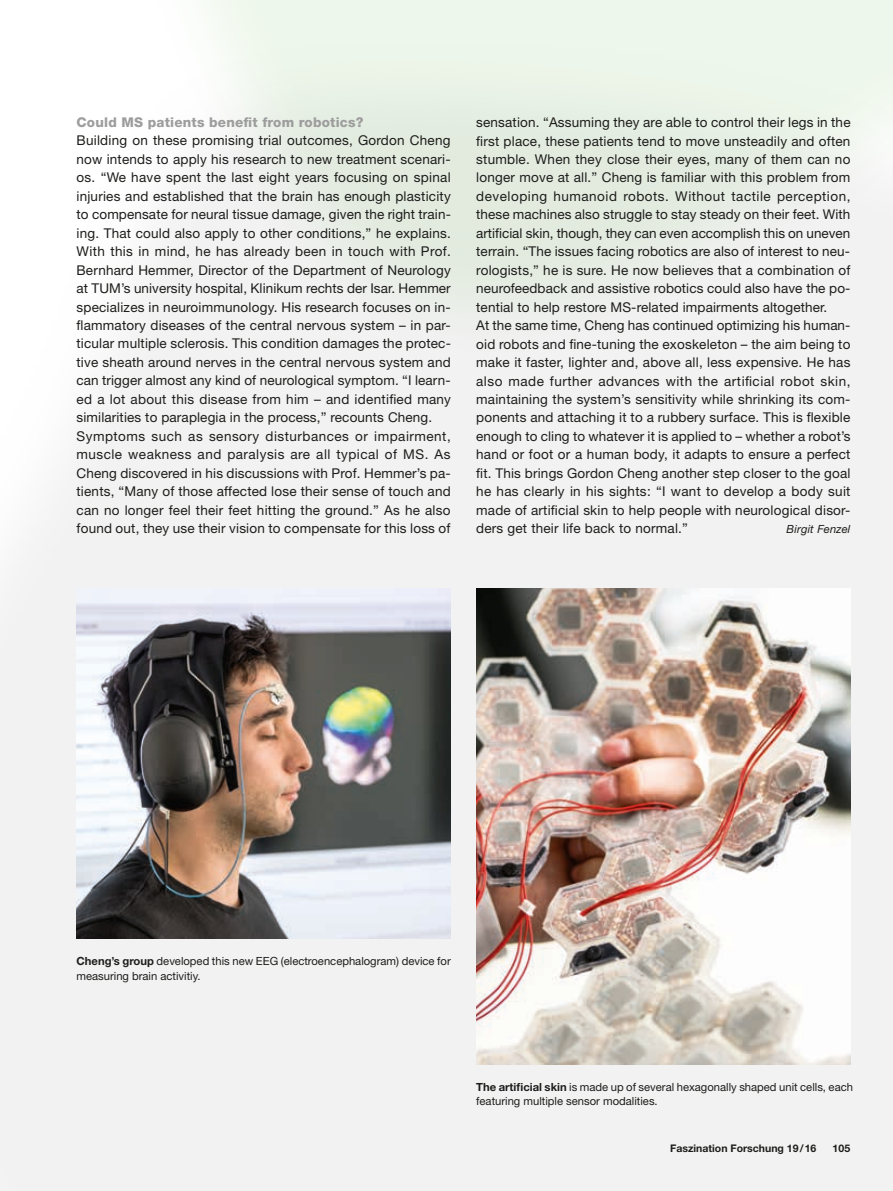
<style>
.page{position:relative;width:893px;height:1191px;background:#fff}
.page>*{position:absolute;margin:0;border:0;box-sizing:border-box;transform-origin:0 0}
.t1{font:13.5px/18.5px "Helvetica Neue LT Std";letter-spacing:.015em;color:#1d1d1b}
.t2{font:800 13.5px "Helvetica Neue LT Std";letter-spacing:.015em;color:#9d9d9d}
.t3{font:11.25px/14.2px "Helvetica Neue LT Std";color:#1d1d1b}
.t4{font:italic 11.25px "Helvetica Neue LT Std";letter-spacing:.015em;color:#1d1d1b}
.t5{font:700 10.5px "Helvetica Neue LT Std";color:#1d1d1b}
.s1{font-weight:700}
</style>
<div class="page">
<div style="left:0;top:363px;width:893px;height:828px;background:#f2f2f2"></div>
<img style="left:476px;top:588px;width:374px;height:476px">
<img style="left:77px;top:588px;width:374px;height:351px">
<p class="t2" style="left:77px;top:114px;width:289px">Could MS patients benefit from robotics?</p>
<p class="t1" style="left:77px;top:131px;width:376px">Building on these promising trial outcomes, Gordon Cheng now intends to apply his research to new treatment scenari&shy;os. “We have spent the last eight years focusing on spinal injuries and established that the brain has enough plasticity to compensate for neural tissue damage, given the right train&shy;ing. That could also apply to other conditions,” he explains.<br>With this in mind, he has already been in touch with Prof.<br>Bernhard Hemmer, Director of the Department of Neurology at TUM’s university hospital, Klinikum rechts der Isar. Hemmer specializes in neuroimmunology. His research focuses on in&shy;flammatory diseases of the central nervous system – in par&shy;ticular multiple sclerosis. This condition damages the protec&shy;tive sheath around nerves in the central nervous system and can trigger almost any kind of neurological symptom. “I learn&shy;ed a lot about this disease from him – and identified many similarities to paraplegia in the process,” recounts Cheng.<br>Symptoms such as sensory disturbances or impairment, muscle weakness and paralysis are all typical of MS. As Cheng discovered in his discussions with Prof. Hemmer’s pa&shy;tients, “Many of those affected lose their sense of touch and can no longer feel their feet hitting the ground.” As he also found out, they use their vision to compensate for this loss of</p>
<p class="t1" style="left:476px;top:113px;width:376px">sensation. “Assuming they are able to control their legs in the first place, these patients tend to move unsteadily and often stumble. When they close their eyes, many of them can no longer move at all.” Cheng is familiar with this problem from developing humanoid robots. Without tactile perception, these machines also struggle to stay steady on their feet. With artificial skin, though, they can even accomplish this on uneven terrain. “The issues facing robotics are also of interest to neu&shy;rologists,” he is sure. He now believes that a combination of neurofeedback and assistive robotics could also have the po&shy;tential to help restore MS-related impairments altogether.<br>At the same time, Cheng has continued optimizing his human&shy;oid robots and fine-tuning the exoskeleton – the aim being to make it faster, lighter and, above all, less expensive. He has also made further advances with the artificial robot skin, maintaining the system’s sensitivity while shrinking its com&shy;ponents and attaching it to a rubbery surface. This is flexible enough to cling to whatever it is applied to – whether a robot’s hand or foot or a human body, it adapts to ensure a perfect fit. This brings Gordon Cheng another step closer to the goal he has clearly in his sights: “I want to develop a body suit made of artificial skin to help people with neurological disor&shy;ders get their life back to normal.”</p>
<p class="t4" style="left:787px;top:522px;width:65px">Birgit Fenzel</p>
<p class="t3" style="left:77px;top:954px;width:376px"><span class="s1">Cheng’s group</span> developed this new EEG (electroencephalogram) device for measuring brain activitiy.</p>
<p class="t3" style="left:476px;top:1079px;width:378px"><span class="s1">The artificial skin</span> is made up of several hexagonally shaped unit cells, each featuring multiple sensor modalities.</p>
<p class="t5" style="left:670px;top:1141px;width:148px">Faszination Forschung 19/16</p>
<p class="t5" style="left:833px;top:1141px;width:19px">105</p>
</div>
